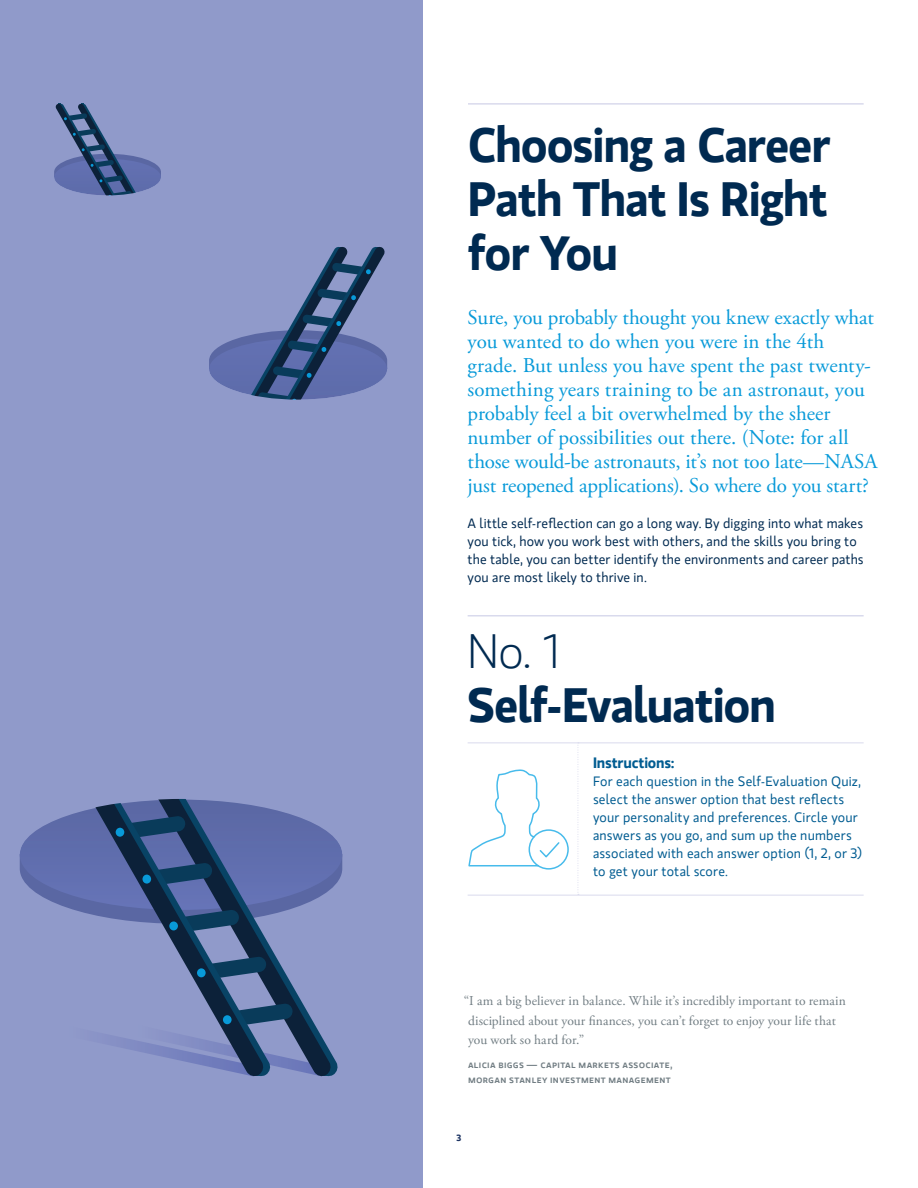
<style>
.page{position:relative;width:918px;height:1188px;background:#fff}
.page>*{position:absolute;margin:0;border:0;box-sizing:border-box;transform-origin:0 0}
.t1{font:700 48px/54px "MS Gloriola II Std";letter-spacing:-.025em;color:#002a51}
.t2{font:300 48px "MS Gloriola II Std";color:#002a51}
.t3{font:21px/24px "Adobe Garamond Pro";letter-spacing:-.005em;color:#089ad9}
.t4{font:700 15px "MS Gloriola II Std";letter-spacing:-.01em;color:#005c91}
.t5{font:13.5px/18px "MS Gloriola II Std";letter-spacing:.015em;color:#005c91}
.t6{font:13.5px/18px "MS Gloriola II Std";letter-spacing:.005em;color:#002a51}
.t7{font:13.5px/19.5px "Adobe Garamond Pro";letter-spacing:.005em;color:#717d83}
.t8{font:500 10.5px/15px "MS Gloriola II Std";letter-spacing:.04em;color:#717d83}
.t9{font:700 9px "MS Gloriola II Std";color:#1c3362}
</style>
<div class="page">
<div style="left:0;top:0;width:423px;height:1188px;background:#909aca"></div>
<svg style="left:271px;top:948px;width:61px;height:129px"></svg>
<svg style="left:271px;top:1003px;width:53px;height:73px"></svg>
<svg style="left:271px;top:854px;width:71px;height:61px"></svg>
<svg style="left:19px;top:854px;width:245px;height:223px"></svg>
<div style="left:223px;top:1015px;width:9px;height:9px;background:#089ad9;border-radius:50%"></div>
<div style="left:169px;top:921px;width:9px;height:9px;background:#089ad9;border-radius:50%"></div>
<div style="left:142px;top:875px;width:9px;height:9px;background:#089ad9;border-radius:50%"></div>
<div style="left:197px;top:968px;width:9px;height:9px;background:#089ad9;border-radius:50%"></div>
<svg style="left:20px;top:799px;width:322px;height:55px;fill:#5e6ba9"></svg>
<svg style="left:54px;top:103px;width:107px;height:93px"></svg>
<svg style="left:209px;top:247px;width:178px;height:122px"></svg>
<svg style="left:209px;top:369px;width:178px;height:31px;fill:#5f6dad"></svg>
<svg style="left:578px;top:743px;width:1px;height:152px"></svg>
<hr style="left:468px;top:742px;width:396px;height:1px;background:#d9daed">
<hr style="left:468px;top:615px;width:396px;height:1px;background:#d9daed">
<hr style="left:468px;top:895px;width:396px;height:1px;background:#d9daed">
<hr style="left:468px;top:103px;width:396px;height:2px;background:#d9daed">
<svg style="left:468px;top:769px;width:101px;height:101px"></svg>
<p class="t1" style="left:468px;top:116px;width:364px">Choosing a Career<br>Path That Is Right</p>
<p class="t1" style="left:468px;top:224px;width:152px">for You</p>
<p class="t3" style="left:468px;top:306px;width:411px">Sure, you probably thought you knew exactly what you wanted to do when you were in the 4th grade. But unless you have spent the past twenty&shy;something years training to be an astronaut, you probably feel a bit overwhelmed by the sheer number of possibilities out there. (Note: for all those would-be astronauts, it’s not too late—NASA just reopened applications). So where do you start?</p>
<p class="t6" style="left:468px;top:514px;width:398px">A little self-reflection can go a long way. By digging into what makes you tick, how you work best with others, and the skills you bring to the table, you can better identify the environments and career paths you are most likely to thrive in.</p>
<p class="t2" style="left:468px;top:619px;width:93px">No. 1</p>
<p class="t1" style="left:468px;top:676px;width:310px">Self-Evaluation</p>
<p class="t4" style="left:593px;top:752px;width:83px">Instructions:</p>
<p class="t5" style="left:593px;top:772px;width:271px">For each question in the Self-Evaluation Quiz, select the answer option that best reflects your personality and preferences. Circle your answers as you go, and sum up the numbers associated with each answer option (1, 2, or 3) to get your total score.</p>
<p class="t7" style="left:468px;top:991px;width:380px;text-indent:-4px">“I am a big believer in balance. While it’s incredibly important to remain disciplined about your finances, you can’t forget to enjoy your life that you work so hard for.”</p>
<p class="t8" style="left:468px;top:1056px;width:206px">alicia biggs — capital markets associate, morgan stanley investment management</p>
<p class="t9" style="left:457px;top:1131px;width:6px">3</p>
</div>
